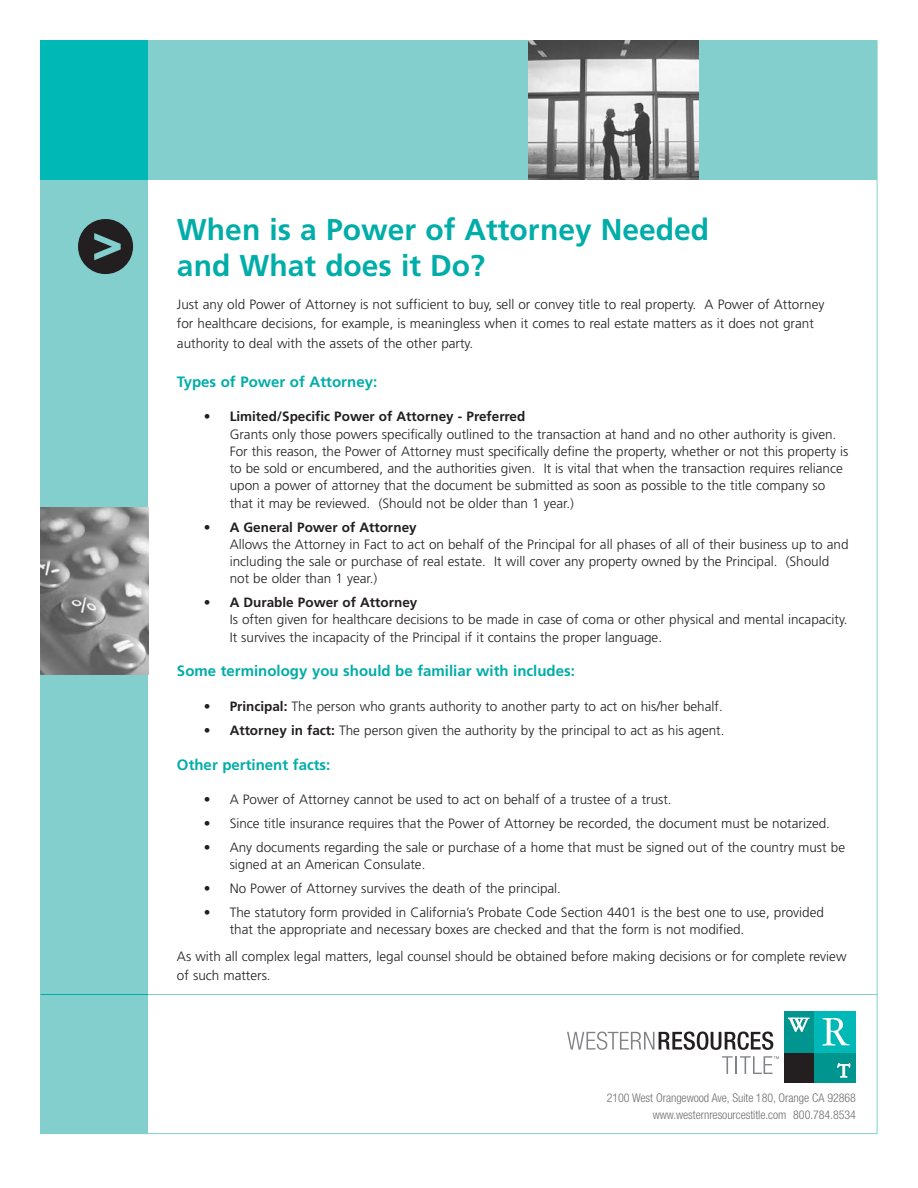
<style>
.page{position:relative;width:918px;height:1188px;background:#fff}
.page>*{position:absolute;margin:0;border:0;box-sizing:border-box;transform-origin:0 0}
.t1{font:700 30px/36px "Frutiger";color:#00ada8}
.t2{font:700 15px "Frutiger";color:#00ada8}
.t3{font:300 13.5px/17.2px "Frutiger";color:#231f20}
.t4{font:700 13.5px "Frutiger";color:#231f20}
.t5{font:300 condensed 12px/16.5px "Helvetica Neue";letter-spacing:-.005em;color:#6d6e70;text-align:right}
.s1{font-weight:700}
</style>
<div class="page">
<div style="left:40px;top:40px;width:108px;height:140px;background:#00b9b6"></div>
<div style="left:148px;top:40px;width:730px;height:140px;background:#82cfce"></div>
<div style="left:40px;top:180px;width:108px;height:954px;background:#82cfce"></div>
<img style="left:528px;top:40px;width:171px;height:140px">
<img style="left:40px;top:507px;width:108px;height:168px">
<hr style="left:148px;top:994px;width:730px;height:1px;background:#82cfce">
<hr style="left:40px;top:994px;width:108px;height:1px;background:#00ada8">
<svg style="left:567px;top:1031px;width:206px;height:19px"></svg>
<svg style="left:722px;top:1056px;width:57px;height:18px"></svg>
<div style="left:784px;top:1011px;width:29px;height:41px;background:#00958e"></div>
<div style="left:784px;top:1053px;width:29px;height:29px;background:#231f20"></div>
<div style="left:814px;top:1011px;width:41px;height:41px;background:#00b9b6"></div>
<div style="left:814px;top:1053px;width:41px;height:29px;background:#00958e"></div>
<svg style="left:788px;top:1018px;width:21px;height:14px"></svg>
<svg style="left:822px;top:1018px;width:28px;height:28px"></svg>
<svg style="left:837px;top:1063px;width:13px;height:15px"></svg>
<svg style="left:78px;top:219px;width:55px;height:55px"></svg>
<h1 class="t1" style="left:177px;top:214px;width:534px">When is a Power of Attorney Needed and What does it Do?</h1>
<p class="t3" style="left:177px;top:296px;width:649px;line-height:19.5px">Just any old Power of Attorney is not sufficient to buy, sell or convey title to real property. A Power of Attorney for healthcare decisions, for example, is meaningless when it comes to real estate matters as it does not grant authority to deal with the assets of the other party.</p>
<p class="t2" style="left:177px;top:376px;width:202px">Types of Power of Attorney:</p>
<p class="t4" style="left:204px;top:411px;width:323px">• Limited/Specific Power of Attorney - Preferred</p>
<p class="t3" style="left:230px;top:426px;width:620px">Grants only those powers specifically outlined to the transaction at hand and no other authority is given.<br>For this reason, the Power of Attorney must specifically define the property, whether or not this property is to be sold or encumbered, and the authorities given. It is vital that when the transaction requires reliance upon a power of attorney that the document be submitted as soon as possible to the title company so that it may be reviewed. (Should not be older than 1 year.)</p>
<p class="t4" style="left:204px;top:521px;width:214px">• A General Power of Attorney</p>
<p class="t3" style="left:230px;top:537px;width:620px">Allows the Attorney in Fact to act on behalf of the Principal for all phases of all of their business up to and including the sale or purchase of real estate. It will cover any property owned by the Principal. (Should not be older than 1 year.)</p>
<p class="t4" style="left:204px;top:597px;width:215px">• A Durable Power of Attorney</p>
<p class="t3" style="left:230px;top:612px;width:619px">Is often given for healthcare decisions to be made in case of coma or other physical and mental incapacity.<br>It survives the incapacity of the Principal if it contains the proper language.</p>
<p class="t2" style="left:177px;top:665px;width:399px">Some terminology you should be familiar with includes:</p>
<p class="t3" style="left:204px;top:699px;width:520px"><span class="s1">• Principal:</span> The person who grants authority to another party to act on his/her behalf.</p>
<p class="t3" style="left:204px;top:723px;width:522px"><span class="s1">• Attorney in fact:</span> The person given the authority by the principal to act as his agent.</p>
<p class="t2" style="left:177px;top:758px;width:155px">Other pertinent facts:</p>
<p class="t3" style="left:204px;top:792px;width:469px"><span class="s1">•</span> A Power of Attorney cannot be used to act on behalf of a trustee of a trust.</p>
<p class="t3" style="left:204px;top:816px;width:628px"><span class="s1">•</span> Since title insurance requires that the Power of Attorney be recorded, the document must be notarized.</p>
<p class="t3" style="left:230px;top:840px;width:617px;text-indent:-26px"><span class="s1">•</span> Any documents regarding the sale or purchase of a home that must be signed out of the country must be signed at an American Consulate.</p>
<p class="t3" style="left:204px;top:881px;width:359px"><span class="s1">•</span> No Power of Attorney survives the death of the principal.</p>
<p class="t3" style="left:230px;top:905px;width:596px;text-indent:-26px"><span class="s1">•</span> The statutory form provided in California’s Probate Code Section 4401 is the best one to use, provided that the appropriate and necessary boxes are checked and that the form is not modified.</p>
<p class="t3" style="left:177px;top:947px;width:671px;line-height:19.5px">As with all complex legal matters, legal counsel should be obtained before making decisions or for complete review of such matters.</p>
<p class="t5" style="left:607px;top:1091px;width:251px">2100 West Orangewood Ave, Suite 180, Orange CA 92868 www.westernresourcestitle.com 800.784.8534</p>
</div>
